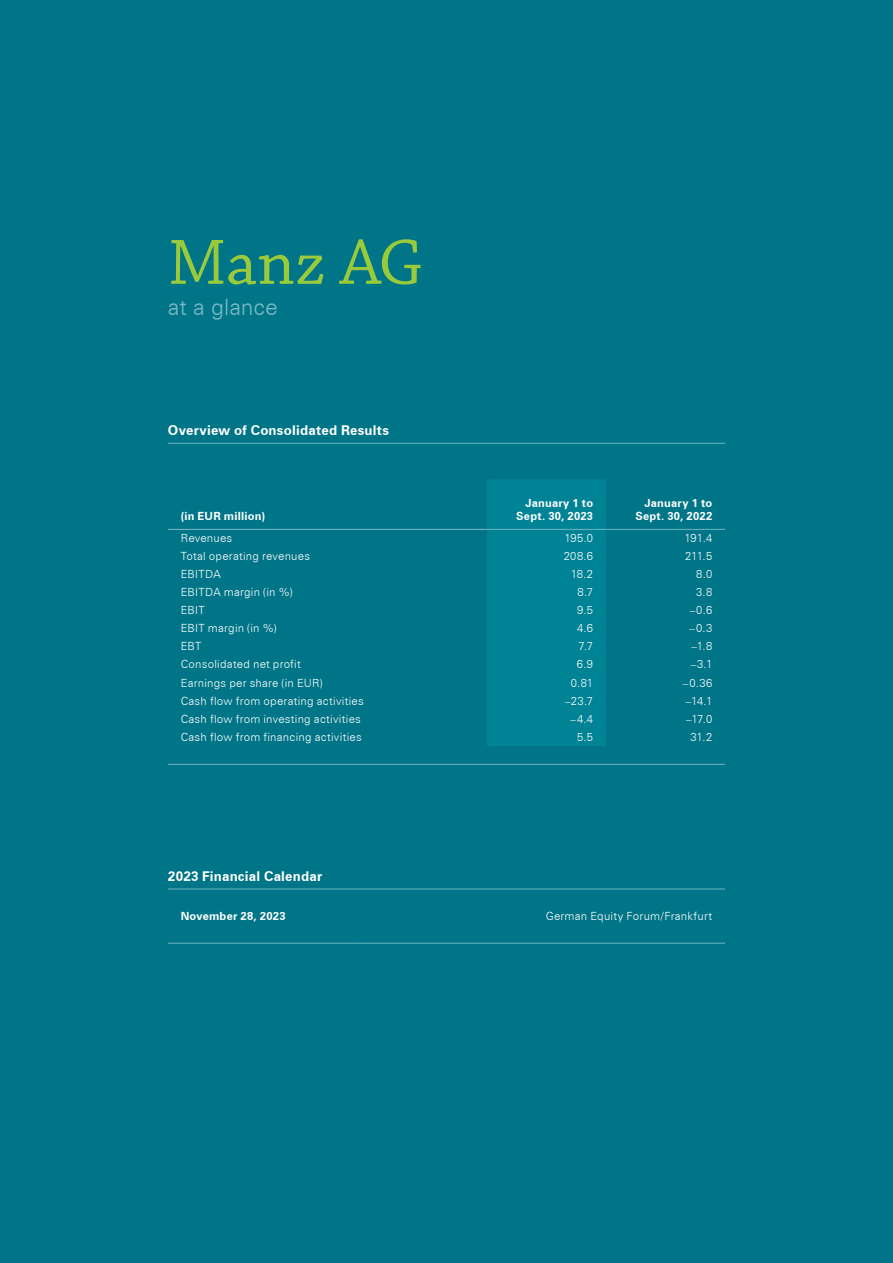
<style>
.page{position:relative;width:893px;height:1263px;background:#007587}
.page>*{position:absolute;margin:0;border:0;box-sizing:border-box;transform-origin:0 0}
.t1{font:67.5px "Chaparral Pro";color:#99ca3b}
.t2{font:300 22.5px "Zurich BT";color:#7db9c5}
.t3{font:700 13.5px "Zurich BT";letter-spacing:.015em;color:#fff}
.t4{font:300 11.25px "Zurich BT";letter-spacing:.02em;color:#fff}
.t5{font:700 11.25px/13.5px "Zurich BT";letter-spacing:.02em;color:#fff;text-align:right}
</style>
<div class="page">
<div style="left:487px;top:480px;width:119px;height:266px;background:#008395"></div>
<hr style="left:168px;top:443px;width:319px;height:1px;background:#6fb3c0">
<hr style="left:487px;top:443px;width:119px;height:1px;background:#6fb3c0">
<hr style="left:606px;top:443px;width:119px;height:1px;background:#6fb3c0">
<hr style="left:487px;top:529px;width:119px;height:1px;background:#6fb3c0">
<hr style="left:606px;top:529px;width:119px;height:1px;background:#6fb3c0">
<hr style="left:168px;top:529px;width:319px;height:1px;background:#7db9c5">
<hr style="left:168px;top:764px;width:319px;height:1px;background:#6fb3c0">
<hr style="left:487px;top:764px;width:119px;height:1px;background:#6fb3c0">
<hr style="left:606px;top:764px;width:119px;height:1px;background:#6fb3c0">
<hr style="left:168px;top:888px;width:187px;height:1px;background:#6fb3c0">
<hr style="left:355px;top:888px;width:370px;height:1px;background:#6fb3c0">
<hr style="left:168px;top:943px;width:187px;height:1px;background:#6fb3c0">
<hr style="left:355px;top:943px;width:370px;height:1px;background:#6fb3c0">
<h1 class="t1" style="left:168px;top:225px;width:257px">Manz AG</h1>
<h2 class="t2" style="left:168px;top:293px;width:111px">at a glance</h2>
<p class="t3" style="left:168px;top:422px;width:223px">Overview of Consolidated Results</p>
<p class="t5" style="left:181px;top:509px;width:86px">(in EUR million)</p>
<p class="t5" style="left:516px;top:496px;width:78px">January 1 to<br>Sept. 30, 2023</p>
<p class="t5" style="left:635px;top:496px;width:78px">January 1 to<br>Sept. 30, 2022</p>
<p class="t4" style="left:181px;top:531px;width:53px">Revenues</p>
<p class="t4" style="left:564px;top:531px;width:30px">195.0</p>
<p class="t4" style="left:684px;top:531px;width:29px">191.4</p>
<p class="t4" style="left:181px;top:549px;width:131px">Total operating revenues</p>
<p class="t4" style="left:564px;top:549px;width:31px">208.6</p>
<p class="t4" style="left:685px;top:549px;width:29px">211.5</p>
<p class="t4" style="left:181px;top:567px;width:42px">EBITDA</p>
<p class="t4" style="left:571px;top:567px;width:24px">18.2</p>
<p class="t4" style="left:696px;top:567px;width:18px">8.0</p>
<p class="t4" style="left:181px;top:585px;width:113px">EBITDA margin (in %)</p>
<p class="t4" style="left:577px;top:585px;width:17px">8.7</p>
<p class="t4" style="left:696px;top:585px;width:18px">3.8</p>
<p class="t4" style="left:181px;top:603px;width:26px">EBIT</p>
<p class="t4" style="left:577px;top:603px;width:18px">9.5</p>
<p class="t4" style="left:690px;top:603px;width:24px">–0.6</p>
<p class="t4" style="left:181px;top:621px;width:97px">EBIT margin (in %)</p>
<p class="t4" style="left:577px;top:621px;width:18px">4.6</p>
<p class="t4" style="left:690px;top:621px;width:24px">–0.3</p>
<p class="t4" style="left:181px;top:639px;width:22px">EBT</p>
<p class="t4" style="left:579px;top:639px;width:16px">7.7</p>
<p class="t4" style="left:691px;top:639px;width:22px">–1.8</p>
<p class="t4" style="left:181px;top:658px;width:122px">Consolidated net profit</p>
<p class="t4" style="left:577px;top:658px;width:18px">6.9</p>
<p class="t4" style="left:691px;top:658px;width:23px">–3.1</p>
<p class="t4" style="left:181px;top:676px;width:143px">Earnings per share (in EUR)</p>
<p class="t4" style="left:571px;top:676px;width:24px">0.81</p>
<p class="t4" style="left:683px;top:676px;width:31px">–0.36</p>
<p class="t4" style="left:181px;top:694px;width:185px">Cash flow from operating activities</p>
<p class="t4" style="left:565px;top:694px;width:30px">–23.7</p>
<p class="t4" style="left:686px;top:694px;width:28px">–14.1</p>
<p class="t4" style="left:181px;top:712px;width:182px">Cash flow from investing activities</p>
<p class="t4" style="left:570px;top:712px;width:24px">–4.4</p>
<p class="t4" style="left:686px;top:712px;width:28px">–17.0</p>
<p class="t4" style="left:181px;top:730px;width:183px">Cash flow from financing activities</p>
<p class="t4" style="left:577px;top:730px;width:18px">5.5</p>
<p class="t4" style="left:690px;top:730px;width:23px">31.2</p>
<p class="t3" style="left:168px;top:868px;width:156px">2023 Financial Calendar</p>
<p class="t5" style="left:181px;top:909px;width:106px">November 28, 2023</p>
<p class="t4" style="left:546px;top:909px;width:168px">German Equity Forum/Frankfurt</p>
</div>
